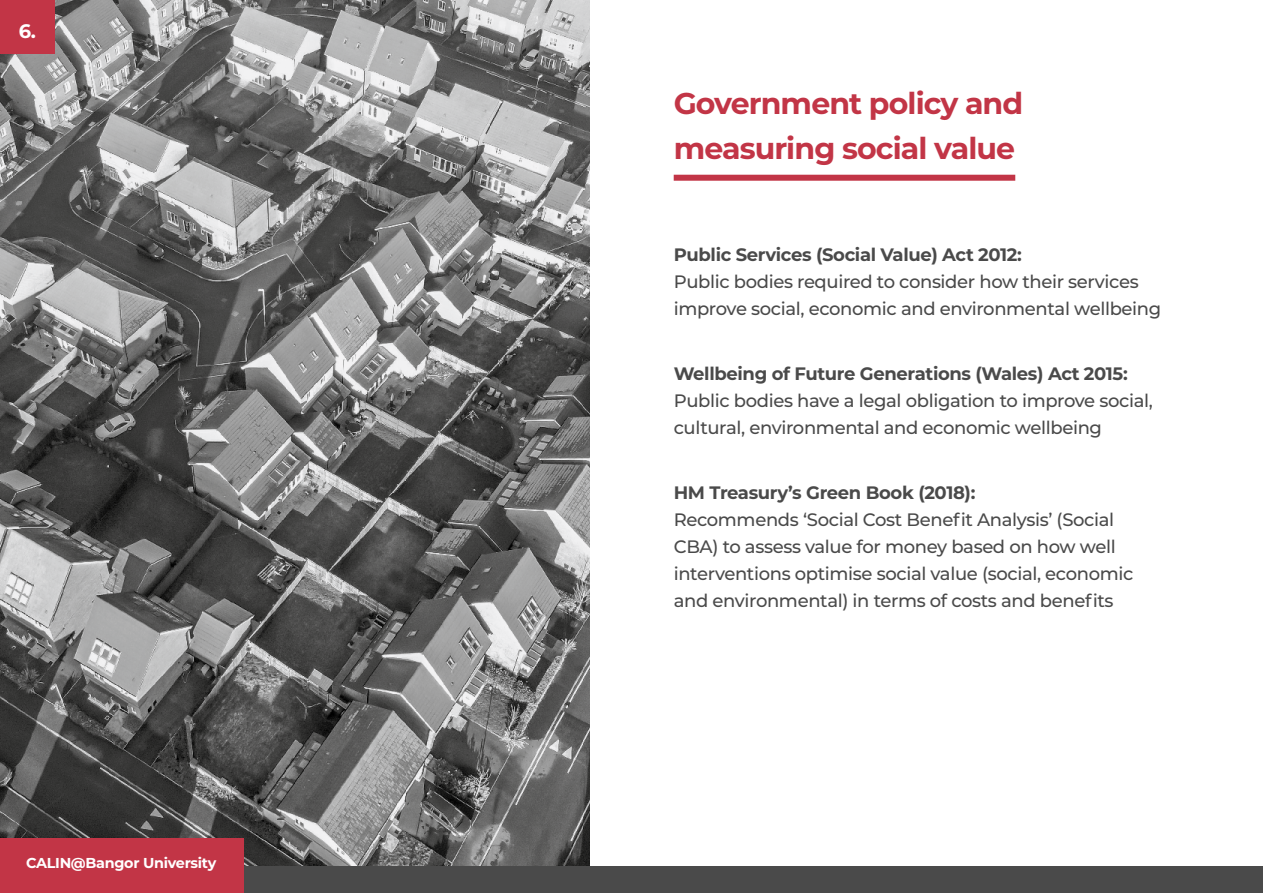
<style>
.page{position:relative;width:1263px;height:893px;background:#fff}
.page>*{position:absolute;margin:0;border:0;box-sizing:border-box;transform-origin:0 0}
.t1{font:700 30px/45px "Montserrat";letter-spacing:-.03em;color:#c23546}
.t2{font:700 19.5px "Montserrat";color:#fff}
.main_body_bullet{font:500 18px/27px "Montserrat";letter-spacing:-.02em;color:#4a4a4a}
.t3{font:700 14.4px "Montserrat";letter-spacing:-.02em;color:#fff}
.s1{font-weight:700}
</style>
<div class="page">
<img style="left:0;top:0;width:590px;height:866px">
<div style="left:0;top:0;width:55px;height:54px;background:#c23546"></div>
<div style="left:0;top:866px;width:1263px;height:27px;background:#4a4a4a"></div>
<div style="left:0;top:838px;width:243px;height:55px;background:#c23546"></div>
<div style="left:674px;top:175px;width:341px;height:6px;background:#c23546"></div>
<p class="t2" style="left:19px;top:17px;width:19px">6.</p>
<p class="t3" style="left:26px;top:852px;width:192px">CALIN@Bangor University</p>
<p class="t1" style="left:674px;top:79px;width:351px">Government policy and measuring social value</p>
<p class="main_body_bullet" style="left:674px;top:240px;width:489px"><span class="s1">Public Services (Social Value) Act 2012:<br></span>Public bodies required to consider how their services improve social, economic and environmental wellbeing</p>
<p class="main_body_bullet" style="left:674px;top:360px;width:481px"><span class="s1">Wellbeing of Future Generations (Wales) Act 2015:<br></span>Public bodies have a legal obligation to improve social, cultural, environmental and economic wellbeing</p>
<p class="main_body_bullet" style="left:674px;top:479px;width:461px"><span class="s1">HM Treasury’s Green Book (2018):<br></span>Recommends ‘Social Cost Benefit Analysis’ (Social CBA) to assess value for money based on how well interventions optimise social value (social, economic and environmental) in terms of costs and benefits</p>
</div>
